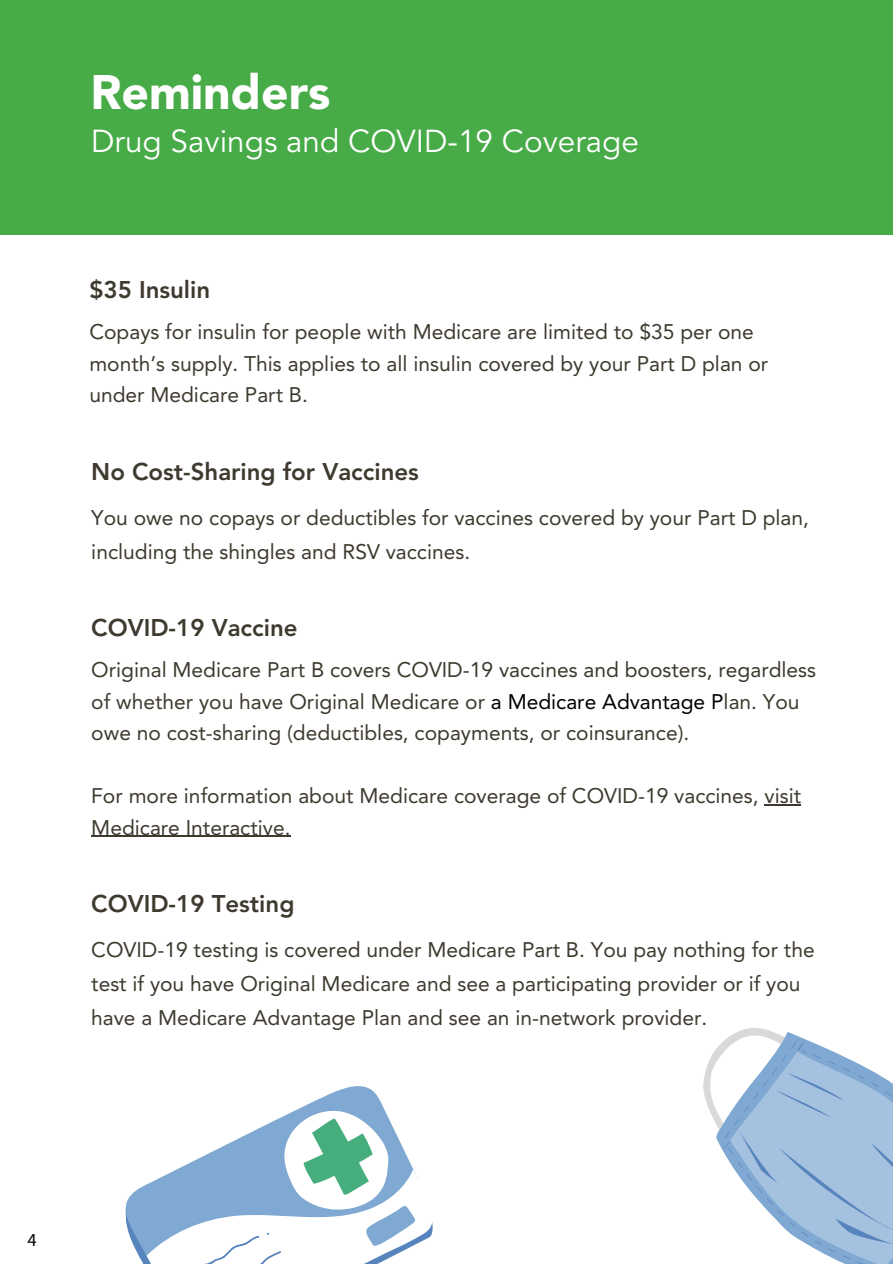
<style>
.page{position:relative;width:893px;height:1264px;background:#fff}
.page>*{position:absolute;margin:0;border:0;box-sizing:border-box;transform-origin:0 0}
.t1{font:900 48px "Avenir LT Std";color:#fff}
.t2{font:31.5px "Avenir LT Std";color:#fff}
.t3{font:800 24px "Avenir LT Std";color:#3e3a2f}
.t4{font:21px/31.5px "Avenir LT Std";color:#3e3a2f}
.t5{font:18.75px "Source Sans Pro";color:#000}
.s1{color:#000}
</style>
<div class="page">
<div style="left:0;top:0;width:892px;height:234px;background:#47ab47"></div>
<hr style="left:764px;top:804px;width:37px;height:1px;background:#3e3a2f">
<hr style="left:91px;top:835px;width:199px;height:2px;background:#3e3a2f">
<svg style="left:321px;top:1086px;width:58px;height:12px"></svg>
<svg style="left:286px;top:1098px;width:101px;height:17px;fill:#7fa9d2"></svg>
<svg style="left:125px;top:1115px;width:308px;height:148px"></svg>
<svg style="left:705px;top:1028px;width:187px;height:235px"></svg>
<p class="t1" style="left:90px;top:73px;width:241px">Reminders</p>
<h1 class="t2" style="left:91px;top:128px;width:549px">Drug Savings and COVID-19 Coverage</h1>
<h3 class="t3" style="left:89px;top:280px;width:122px">$35 Insulin</h3>
<p class="t4" style="left:89px;top:318px;width:680px">Copays for insulin for people with Medicare are limited to $35 per one month’s supply. This applies to all insulin covered by your Part D plan or under Medicare Part B.</p>
<h3 class="t3" style="left:91px;top:462px;width:329px">No Cost-Sharing for Vaccines</h3>
<p class="t4" style="left:91px;top:502px;width:719px;line-height:33.8px">You owe no copays or deductibles for vaccines covered by your Part D plan, including the shingles and RSV vaccines.</p>
<h3 class="t3" style="left:91px;top:618px;width:208px">COVID-19 Vaccine</h3>
<p class="t4" style="left:91px;top:656px;width:726px">Original Medicare Part B covers COVID-19 vaccines and boosters, regardless of whether you have Original Medicare or <span class="s1">a Medicare Advantage P</span>lan. You owe no cost-sharing (deductibles, copayments, or coinsurance).</p>
<p class="t4" style="left:91px;top:782px;width:711px">For more information about Medicare coverage of COVID-19 vaccines, visit<br>Medicare Interactive.</p>
<p class="t3" style="left:91px;top:894px;width:205px">COVID-19 Testing</p>
<h3 class="t4" style="left:91px;top:934px;width:724px;line-height:33.8px">COVID-19 testing is covered under Medicare Part B. You pay nothing for the test if you have Original Medicare and see a participating provider or if you have a Medicare Advantage Plan and see an in-network provider.</h3>
<h2 class="t5" style="left:28px;top:1227px;width:11px">4</h2>
</div>
